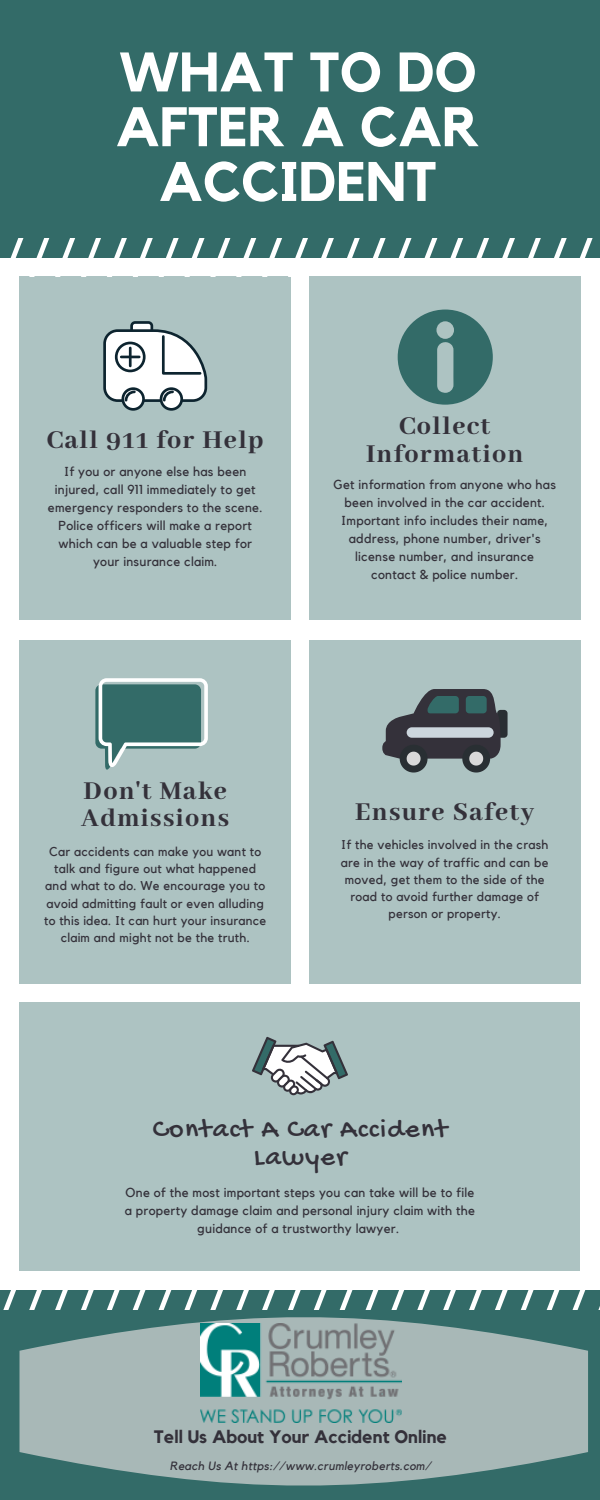
<style>
.page{position:relative;width:600px;height:1500px;background:#fff}
.page>*{position:absolute;margin:0;border:0;box-sizing:border-box;transform-origin:0 0}
.t1{font:700 55px/54.8px "Kollektif";color:#fff;text-align:center}
.t2{font:800 28px/27.8px "Abhaya Libre";letter-spacing:.05em;color:#34313a;text-align:center}
.t3{font:28px/27.8px "Gochi Hand";letter-spacing:.05em;color:#34313a;text-align:center}
.t4{font:700 18px "Kollektif";color:#34313a}
.t5{font:13px/18px "Kollektif";letter-spacing:.02em;color:#34313a;text-align:center}
.t6{font:12.8px/17.2px "Kollektif";letter-spacing:.02em;color:#34313a;text-align:center}
.t7{font:italic 12px "Kollektif";letter-spacing:.02em;color:#34313a}
</style>
<div class="page">
<div style="left:0;top:0;width:600px;height:257px;background:#336b68"></div>
<div style="left:0;top:1290px;width:600px;height:210px;background:#336b68"></div>
<div style="left:19px;top:276px;width:272px;height:343px;background:#adc3c2"></div>
<div style="left:19px;top:640px;width:272px;height:344px;background:#adc3c2"></div>
<svg style="left:0;top:239px;width:600px;height:19px"></svg>
<div style="left:309px;top:276px;width:271px;height:343px;background:#adc3c2"></div>
<div style="left:309px;top:640px;width:271px;height:344px;background:#adc3c2"></div>
<div style="left:19px;top:1002px;width:561px;height:268px;background:#adc3c2"></div>
<svg style="left:252px;top:1037px;width:96px;height:58px"></svg>
<svg style="left:3px;top:1290px;width:597px;height:19px"></svg>
<svg style="left:20px;top:1317px;width:568px;height:169px;fill:#a8b8b7"></svg>
<img style="left:200px;top:1324px;width:201px;height:99px">
<div style="left:132px;top:322px;width:20px;height:19px;background:#fff;border-radius:3px"></div>
<div style="left:130px;top:321px;width:23px;height:22px;border:3px solid #0d242f;border-radius:3px"></div>
<svg style="left:123px;top:389px;width:21px;height:20px"></svg>
<div style="left:122px;top:387px;width:23px;height:24px;border:3px solid #0d242f;border-radius:50%"></div>
<svg style="left:161px;top:389px;width:21px;height:20px"></svg>
<div style="left:160px;top:387px;width:23px;height:24px;border:3px solid #0d242f;border-radius:50%"></div>
<svg style="left:103px;top:328px;width:105px;height:75px;background:#c5ccce"></svg>
<svg style="left:398px;top:310px;width:95px;height:95px"></svg>
<svg style="left:95px;top:678px;width:113px;height:92px"></svg>
<div style="left:497px;top:710px;width:11px;height:28px;background:#292f33;border-radius:3px"></div>
<svg style="left:382px;top:689px;width:119px;height:84px"></svg>
<div style="left:407px;top:727px;width:87px;height:11px;background:#ccd6dd;border-radius:5px"></div>
<h1 class="t1" style="left:116px;top:47px;width:366px">WHAT TO DO<br>AFTER A CAR<br>ACCIDENT</h1>
<h2 class="t2" style="left:47px;top:427px;width:218px">Call 911 for Help</h2>
<p class="t5" style="left:48px;top:463px;width:216px">If you or anyone else has been injured, call 911 immediately to get emergency responders to the scene.<br>Police officers will make a report which can be a valuable step for your insurance claim.</p>
<h2 class="t2" style="left:366px;top:413px;width:158px">Collect<br>Information</h2>
<p class="t5" style="left:334px;top:476px;width:224px">Get information from anyone who has been involved in the car accident.<br>Important info includes their name, address, phone number, driver's license number, and insurance contact &amp; police number.</p>
<h2 class="t2" style="left:81px;top:778px;width:149px;text-align:left">Don't Make<br>Admissions</h2>
<p class="t6" style="left:44px;top:843px;width:224px">Car accidents can make you want to talk and figure out what happened and what to do. We encourage you to avoid admitting fault or even alluding to this idea. It can hurt your insurance claim and might not be the truth.</p>
<h2 class="t2" style="left:355px;top:799px;width:180px">Ensure Safety</h2>
<p class="t6" style="left:341px;top:837px;width:209px">If the vehicles involved in the crash are in the way of traffic and can be moved, get them to the side of the road to avoid further damage of person or property.</p>
<h2 class="t3" style="left:153px;top:1117px;width:296px">Contact A Car Accident<br>Lawyer</h2>
<p class="t5" style="left:125px;top:1184px;width:352px">One of the most important steps you can take will be to file a property damage claim and personal injury claim with the guidance of a trustworthy lawyer.</p>
<h3 class="t4" style="left:154px;top:1429px;width:295px">Tell Us About Your Accident Online</h3>
<p class="t7" style="left:170px;top:1460px;width:263px">Reach Us At https://www.crumleyroberts.com/</p>
</div>
